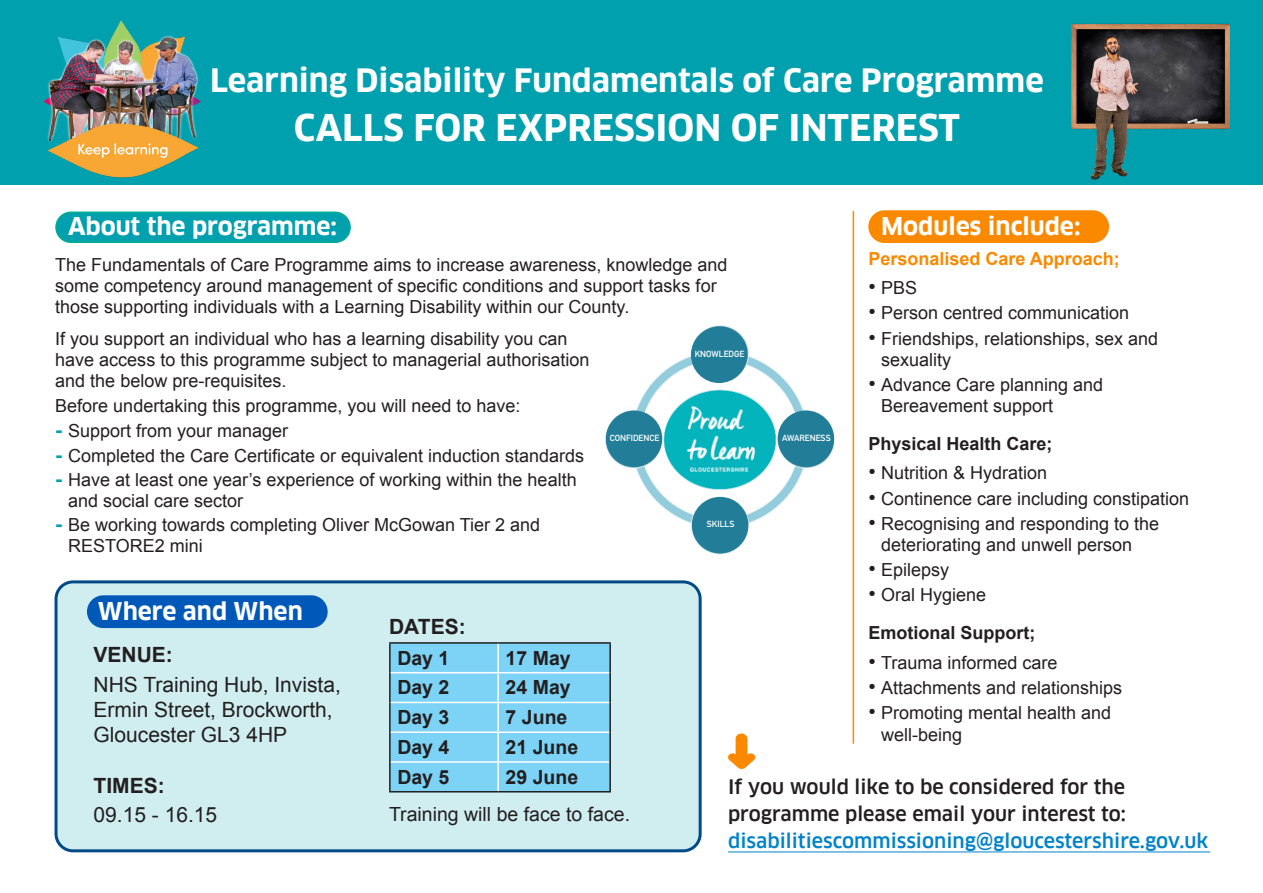
<style>
.page{position:relative;width:1263px;height:893px;background:#fff}
.page>*{position:absolute;margin:0;border:0;box-sizing:border-box;transform-origin:0 0}
.t1{font:700 36px "Clan Pro";color:#fff}
.t2{font:700 31.5px "Clan Pro";color:#fff}
.t3{font:700 24px "Clan Pro";color:#fff}
.t4{font:21px/25.2px "Arial";color:#231f20}
.t5{font:700 21px "Arial";color:#231f20}
.t6{font:500 19.5px "Clan Pro";color:#231f20}
.t7{font:500 19.5px "Clan Pro";color:#0083ca}
.t8{font:700 19.5px "Arial";color:#231f20}
.t9{font:19.5px "Arial";color:#231f20}
.t10{font:18px/21px "Arial";color:#231f20}
.t11{font:700 18px "Arial";color:#231f20}
.t12{font:700 18px "Arial";color:#fa8900}
.t13{font:700 8.85px "DIN Alternate";color:#fff}
.s1{font-size:21px}
.s2{font-weight:700;font-size:21px;color:#00a0af}
</style>
<div class="page">
<div style="left:0;top:0;width:1263px;height:185px;background:#00a0af"></div>
<img style="left:1071px;top:23px;width:159px;height:157px">
<img style="left:43px;top:20px;width:158px;height:158px">
<div style="left:56px;top:212px;width:294px;height:30px;background:#00a0af;border-radius:15px"></div>
<div style="left:55px;top:212px;width:296px;height:31px;border:2px solid #00ad8e;border-radius:15px"></div>
<div style="left:869px;top:211px;width:239px;height:31px;background:#fa8900;border-radius:16px"></div>
<div style="left:868px;top:210px;width:241px;height:33px;border:2px solid #fa8900;border-radius:16px"></div>
<div style="left:56px;top:582px;width:644px;height:269px;background:#d0eef0;border-radius:17px"></div>
<div style="left:55px;top:580px;width:647px;height:272px;border:3px solid #004a87;border-radius:17px"></div>
<div style="left:88px;top:596px;width:239px;height:31px;background:#0058b8;border-radius:16px"></div>
<div style="left:87px;top:595px;width:241px;height:33px;border:2px solid #0058b8;border-radius:16px"></div>
<div style="left:391px;top:644px;width:218px;height:147px;background:#7cd3f6"></div>
<hr style="left:497px;top:644px;width:2px;height:28px;background:#fff">
<hr style="left:391px;top:672px;width:107px;height:1px;background:#fff">
<hr style="left:498px;top:672px;width:111px;height:1px;background:#fff">
<hr style="left:497px;top:673px;width:2px;height:29px;background:#fff">
<hr style="left:391px;top:702px;width:107px;height:1px;background:#fff">
<hr style="left:498px;top:702px;width:111px;height:1px;background:#fff">
<hr style="left:497px;top:703px;width:2px;height:28px;background:#fff">
<hr style="left:391px;top:731px;width:107px;height:2px;background:#fff">
<hr style="left:498px;top:731px;width:111px;height:2px;background:#fff">
<hr style="left:497px;top:733px;width:2px;height:28px;background:#fff">
<hr style="left:391px;top:761px;width:107px;height:2px;background:#fff">
<hr style="left:498px;top:761px;width:111px;height:2px;background:#fff">
<hr style="left:497px;top:763px;width:2px;height:28px;background:#fff">
<hr style="left:389px;top:642px;width:109px;height:2px;background:#231f20">
<hr style="left:389px;top:644px;width:2px;height:29px;background:#231f20">
<hr style="left:498px;top:642px;width:113px;height:2px;background:#231f20">
<hr style="left:609px;top:644px;width:2px;height:29px;background:#231f20">
<hr style="left:389px;top:673px;width:2px;height:29px;background:#231f20">
<hr style="left:609px;top:673px;width:2px;height:29px;background:#231f20">
<hr style="left:389px;top:702px;width:2px;height:30px;background:#231f20">
<hr style="left:609px;top:702px;width:2px;height:30px;background:#231f20">
<hr style="left:389px;top:732px;width:2px;height:30px;background:#231f20">
<hr style="left:609px;top:732px;width:2px;height:30px;background:#231f20">
<hr style="left:389px;top:762px;width:2px;height:29px;background:#231f20">
<hr style="left:609px;top:762px;width:2px;height:29px;background:#231f20">
<hr style="left:389px;top:791px;width:109px;height:1px;background:#231f20">
<hr style="left:498px;top:791px;width:113px;height:1px;background:#231f20">
<img style="left:605px;top:325px;width:230px;height:230px">
<div style="left:691px;top:327px;width:56px;height:56px;background:#227e98;border-radius:50%"></div>
<div style="left:778px;top:410px;width:56px;height:57px;background:#227e98;border-radius:50%"></div>
<hr style="left:728px;top:852px;width:482px;height:1px;background:#0083ca">
<hr style="left:853px;top:211px;width:1px;height:533px;background:#fa8900">
<svg style="left:728px;top:733px;width:28px;height:36px"></svg>
<div style="left:606px;top:410px;width:56px;height:57px;background:#227e98;border-radius:50%"></div>
<div style="left:692px;top:497px;width:56px;height:56px;background:#227e98;border-radius:50%"></div>
<p class="t2" style="left:210px;top:62px;width:835px">Learning Disability Fundamentals of Care Programme</p>
<p class="t1" style="left:294px;top:107px;width:667px">CALLS FOR EXPRESSION OF INTEREST</p>
<p class="t3" style="left:881px;top:212px;width:201px">Modules include:</p>
<p class="t12" style="left:868px;top:246px;width:253px">Personalised Care Approach;</p>
<p class="t10" style="left:868px;top:277px;width:50px"><span class="s1">•</span> PBS</p>
<p class="t10" style="left:868px;top:303px;width:262px"><span class="s1">•</span> Person centred communication</p>
<p class="t10" style="left:881px;top:328px;width:279px;text-indent:-13px"><span class="s1">•</span> Friendships, relationships, sex and sexuality</p>
<p class="t10" style="left:881px;top:374px;width:224px;text-indent:-13px"><span class="s1">•</span> Advance Care planning and<br>Bereavement support</p>
<p class="t11" style="left:868px;top:432px;width:186px">Physical Health Care;</p>
<p class="t10" style="left:868px;top:463px;width:180px"><span class="s1">•</span> Nutrition &amp; Hydration</p>
<p class="t10" style="left:868px;top:488px;width:322px"><span class="s1">•</span> Continence care including constipation</p>
<p class="t10" style="left:881px;top:513px;width:280px;text-indent:-13px"><span class="s1">•</span> Recognising and responding to the deteriorating and unwell person</p>
<p class="t10" style="left:868px;top:560px;width:82px"><span class="s1">•</span> Epilepsy</p>
<p class="t10" style="left:868px;top:585px;width:119px"><span class="s1">•</span> Oral Hygiene</p>
<p class="t11" style="left:868px;top:621px;width:169px">Emotional Support;</p>
<p class="t10" style="left:868px;top:652px;width:191px"><span class="s1">•</span> Trauma informed care</p>
<p class="t10" style="left:868px;top:678px;width:255px"><span class="s1">•</span> Attachments and relationships</p>
<p class="t10" style="left:868px;top:703px;width:244px"><span class="s1">•</span> Promoting mental health and</p>
<p class="t10" style="left:881px;top:724px;width:83px">well-being</p>
<p class="t3" style="left:68px;top:212px;width:270px">About the programme:</p>
<p class="t10" style="left:55px;top:255px;width:674px">The Fundamentals of Care Programme aims to increase awareness, knowledge and some competency around management of specific conditions and support tasks for those supporting individuals with a Learning Disability within our County.</p>
<p class="t10" style="left:55px;top:328px;width:536px">If you support an individual who has a learning disability you can have access to this programme subject to managerial authorisation and the below pre-requisites.</p>
<p class="t10" style="left:55px;top:395px;width:467px">Before undertaking this programme, you will need to have:</p>
<p class="t10" style="left:55px;top:421px;width:234px"><span class="s2">-</span> Support from your manager</p>
<p class="t10" style="left:55px;top:445px;width:530px"><span class="s2">-</span> Completed the Care Certificate or equivalent induction standards</p>
<p class="t10" style="left:68px;top:469px;width:510px;text-indent:-13px"><span class="s2">-</span> Have at least one year’s experience of working within the health and social care sector</p>
<p class="t10" style="left:55px;top:514px;width:486px"><span class="s2">-</span> Be working towards completing Oliver McGowan Tier 2 and</p>
<p class="t10" style="left:68px;top:535px;width:136px">RESTORE2 mini</p>
<p class="t13" style="left:695px;top:347px;width:51px">KNOWLEDGE</p>
<p class="t13" style="left:610px;top:431px;width:51px">CONFIDENCE</p>
<p class="t13" style="left:782px;top:431px;width:50px">AWARENESS</p>
<p class="t13" style="left:707px;top:517px;width:29px">SKILLS</p>
<p class="t3" style="left:98px;top:597px;width:206px">Where and When</p>
<p class="t5" style="left:94px;top:641px;width:81px">VENUE:</p>
<p class="t4" style="left:94px;top:672px;width:249px">NHS Training Hub, Invista,<br>Ermin Street, Brockworth,<br>Gloucester GL3 4HP</p>
<p class="t5" style="left:94px;top:771px;width:73px">TIMES:</p>
<p class="t4" style="left:94px;top:802px;width:125px">09.15 - 16.15</p>
<p class="t5" style="left:389px;top:612px;width:78px">DATES:</p>
<p class="t8" style="left:397px;top:645px;width:54px">Day 1</p>
<p class="t8" style="left:506px;top:645px;width:67px">17 May</p>
<p class="t8" style="left:397px;top:675px;width:54px">Day 2</p>
<p class="t8" style="left:506px;top:675px;width:67px">24 May</p>
<p class="t8" style="left:397px;top:704px;width:54px">Day 3</p>
<p class="t8" style="left:506px;top:704px;width:63px">7 June</p>
<p class="t8" style="left:397px;top:734px;width:54px">Day 4</p>
<p class="t8" style="left:506px;top:734px;width:74px">21 June</p>
<p class="t8" style="left:397px;top:764px;width:54px">Day 5</p>
<p class="t8" style="left:506px;top:764px;width:74px">29 June</p>
<p class="t6" style="left:728px;top:775px;width:399px">If you would like to be considered for the</p>
<p class="t6" style="left:728px;top:802px;width:399px">programme please email your interest to:</p>
<p class="t7" style="left:728px;top:829px;width:482px">disabilitiescommissioning@gloucestershire.gov.uk</p>
<p class="t9" style="left:389px;top:802px;width:242px">Training will be face to face.</p>
</div>
